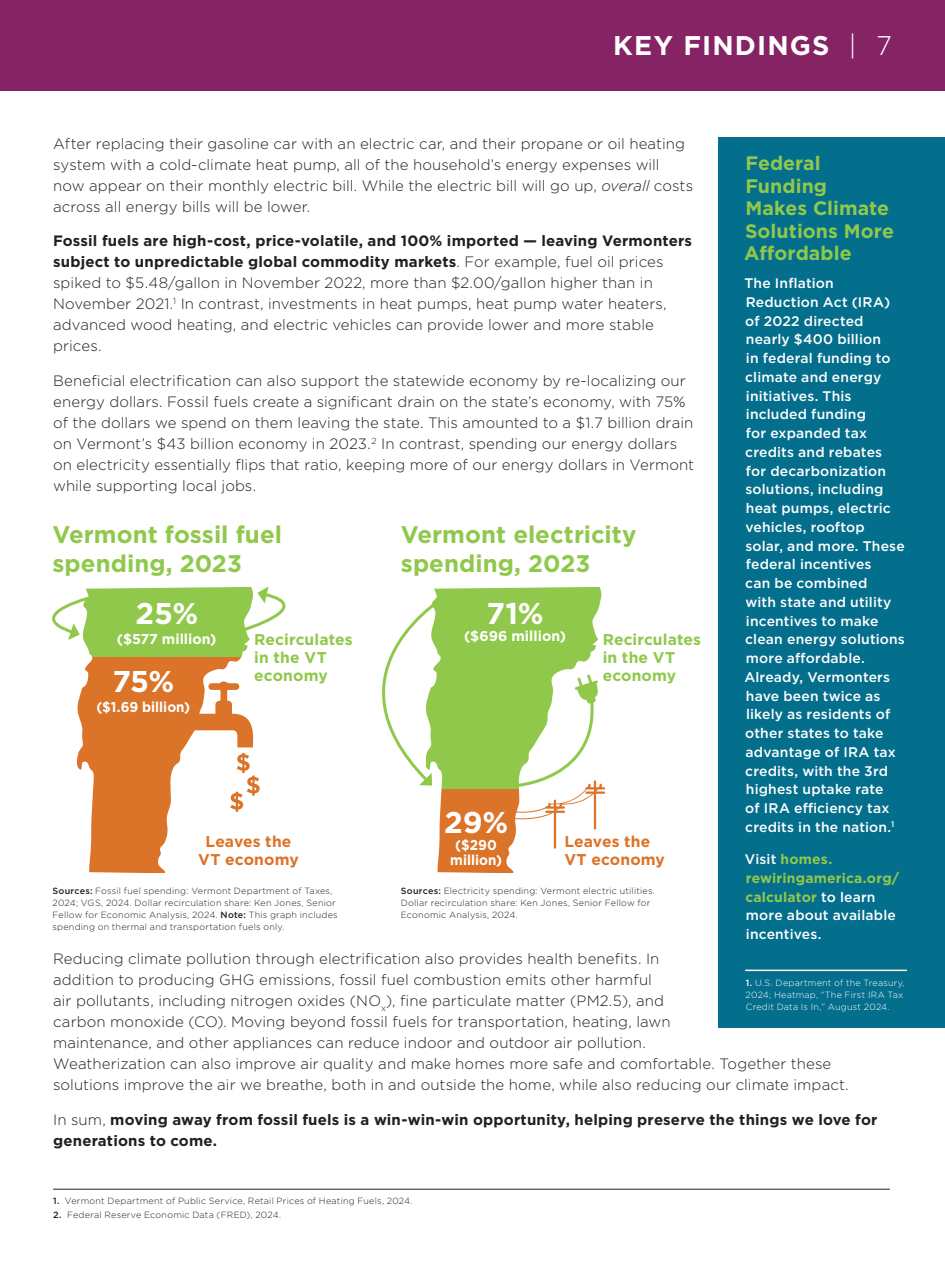
<style>
.page{position:relative;width:945px;height:1269px;background:#fff}
.page>*{position:absolute;margin:0;border:0;box-sizing:border-box;transform-origin:0 0}
.head_3{font:700 30px "Gotham";color:#fff}
.top_section_head{font:700 27px "Gotham";letter-spacing:.045em;color:#fff}
.head_4{font:700 24px/28.8px "Gotham";color:#90c84c}
.body_copy{font:700 19.5px/22.5px "Gotham";letter-spacing:.005em;color:#90c84c}
.head_3-2{font:700 15.6px/17.9px "Gotham";letter-spacing:.01em;color:#90c84c}
.head_3-3{font:700 15.6px/17.9px "Gotham";letter-spacing:.005em;color:#db7428;text-align:center}
.body_copy-2{font:300 15px/21px "Gotham";letter-spacing:.005em;color:#231f20}
.body_copy-3{font:700 15px/21px "Gotham";letter-spacing:.01em;color:#231f20}
.head_3-4{font:700 14.25px/15px "Gotham";color:#fff;text-align:center;scale:.94 1}
.head_3-5{font:700 14.25px "Gotham";color:#fff}
.body_copy-4{font:500 13.8px/18.8px "Gotham";letter-spacing:.01em;color:#fff}
.source_for_graphs{font:300 9px/12px "Gotham";letter-spacing:.025em;color:#231f20}
.footnote{font:300 9px "Gotham";letter-spacing:.025em;color:#231f20}
.footnote-2{font:300 9px/12px "Gotham";letter-spacing:.025em;color:#fff}
.s1{font-weight:300}
.s2{font-style:italic}
.s3{font-weight:700}
.s4{font-weight:700;color:#90c84c}
.s5{font-weight:500}
</style>
<div class="page">
<hr style="left:53px;top:1189px;width:837px;height:1px;background:#231f20">
<svg style="left:77px;top:587px;width:101px;height:286px;background:#d0974b"></svg>
<svg style="left:52px;top:592px;width:50px;height:48px"></svg>
<svg style="left:437px;top:587px;width:165px;height:286px;background:#acbf5c"></svg>
<svg style="left:178px;top:586px;width:272px;height:226px"></svg>
<svg style="left:503px;top:674px;width:102px;height:175px"></svg>
<hr style="left:0;top:0;width:1px;height:91px;background:#862365">
<div style="left:1px;top:0;width:944px;height:91px;background:#862365"></div>
<div style="left:718px;top:137px;width:227px;height:891px;background:#046e8d"></div>
<hr style="left:745px;top:970px;width:162px;height:1px;background:#fff">
<p class="top_section_head" style="left:613px;top:27px;width:280px">KEY FINDINGS <span class="s1">| 7</span></p>
<p class="body_copy-2" style="left:53px;top:132px;width:642px">After replacing their gasoline car with an electric car, and their propane or oil heating system with a cold-climate heat pump, all of the household’s energy expenses will now appear on their monthly electric bill. While the electric bill will go up, <span class="s2">overall</span> costs across all energy bills will be lower.</p>
<p class="body_copy-2" style="left:53px;top:230px;width:641px"><span class="s3">Fossil fuels are high-cost, price-volatile, and 100% imported — leaving Vermonters subject to unpredictable global commodity markets</span>. For example, fuel oil prices spiked to $5.48/gallon in November 2022, more than $2.00/gallon higher than in November 2021.<sup>1</sup> In contrast, investments in heat pumps, heat pump water heaters, advanced wood heating, and electric vehicles can provide lower and more stable prices.</p>
<p class="body_copy-2" style="left:53px;top:369px;width:643px">Beneficial electrification can also support the statewide economy by re-localizing our energy dollars. Fossil fuels create a significant drain on the state’s economy, with 75% of the dollars we spend on them leaving the state. This amounted to a $1.7 billion drain on Vermont’s $43 billion economy in 2023.<sup>2</sup> In contrast, spending our energy dollars on electricity essentially flips that ratio, keeping more of our energy dollars in Vermont while supporting local jobs.</p>
<p class="body_copy" style="left:744px;top:152px;width:151px">Federal<br>Funding<br>Makes Climate<br>Solutions More<br>Affordable</p>
<p class="body_copy-4" style="left:744px;top:274px;width:162px">The Inflation<br>Reduction Act (IRA) of 2022 directed nearly $400 billion<br>in federal funding to climate and energy initiatives. This included funding<br>for expanded tax credits and rebates for decarbonization solutions, including heat pumps, electric vehicles, rooftop solar, and more. These federal incentives<br>can be combined<br>with state and utility incentives to make clean energy solutions more affordable.<br>Already, Vermonters have been twice as likely as residents of other states to take advantage of IRA tax credits, with the 3rd highest uptake rate<br>of IRA efficiency tax credits in the nation.<sup>1</sup></p>
<p class="body_copy-4" style="left:745px;top:850px;width:156px">Visit <span class="s4">homes. rewiringamerica.org/ calculator</span> to learn more about available incentives.</p>
<p class="footnote-2" style="left:746px;top:976px;width:161px"><span class="s5">1.</span> U.S. Department of the Treasury,<br>2024; Heatmap, “The First IRA Tax<br>Credit Data Is In,” August 2024.</p>
<p class="head_4" style="left:52px;top:520px;width:231px">Vermont fossil fuel spending, 2023</p>
<p class="head_4" style="left:401px;top:520px;width:237px">Vermont electricity spending, 2023</p>
<p class="head_3" style="left:135px;top:593px;width:64px">25%</p>
<p class="head_3-5" style="left:117px;top:629px;width:101px">($577 million)</p>
<p class="head_3" style="left:487px;top:593px;width:59px">71%</p>
<p class="head_3-5" style="left:464px;top:626px;width:103px">($696 million)</p>
<p class="head_3-2" style="left:254px;top:631px;width:100px">Recirculates in the VT economy</p>
<p class="head_3-2" style="left:603px;top:631px;width:100px">Recirculates in the VT economy</p>
<p class="head_3" style="left:112px;top:662px;width:63px">75%</p>
<p class="head_3-4" style="left:96px;top:700px;width:101px">($1.69 billion)</p>
<p class="head_3" style="left:444px;top:802px;width:66px">29%</p>
<p class="head_3-4" style="left:450px;top:837px;width:57px">($290 million)</p>
<p class="head_3-3" style="left:564px;top:833px;width:102px;text-align:left">Leaves the<br>VT economy</p>
<p class="head_3-3" style="left:198px;top:833px;width:102px">Leaves the<br>VT economy</p>
<p class="source_for_graphs" style="left:52px;top:884px;width:287px"><span class="s5">Sources:</span> Fossil fuel spending: Vermont Department of Taxes, 2024; VGS, 2024. Dollar recirculation share: Ken Jones, Senior Fellow for Economic Analysis, 2024. <span class="s5">Note:</span> This graph includes spending on thermal and transportation fuels only.</p>
<p class="source_for_graphs" style="left:401px;top:884px;width:256px"><span class="s5">Sources:</span> Electricity spending: Vermont electric utilities.<br>Dollar recirculation share: Ken Jones, Senior Fellow for<br>Economic Analysis, 2024.</p>
<p class="body_copy-2" style="left:53px;top:948px;width:797px">Reducing climate pollution through electrification also provides health benefits. In<br>addition to producing GHG emissions, fossil fuel combustion emits other harmful<br>air pollutants, including nitrogen oxides (NO<sub>x</sub>), fine particulate matter (PM2.5), and<br>carbon monoxide (CO). Moving beyond fossil fuels for transportation, heating, lawn<br>maintenance, and other appliances can reduce indoor and outdoor air pollution.<br>Weatherization can also improve air quality and make homes more safe and comfortable. Together these solutions improve the air we breathe, both in and outside the home, while also reducing our climate impact.</p>
<p class="body_copy-3" style="left:53px;top:1109px;width:826px"><span class="s1">In sum,</span> moving away from fossil fuels is a win-win-win opportunity, helping preserve the things we love for generations to come.</p>
<p class="footnote" style="left:53px;top:1195px;width:361px"><span class="s5">1.</span> Vermont Department of Public Service, Retail Prices of Heating Fuels, 2024.</p>
<p class="footnote" style="left:53px;top:1209px;width:230px"><span class="s5">2.</span> Federal Reserve Economic Data (FRED), 2024.</p>
</div>
